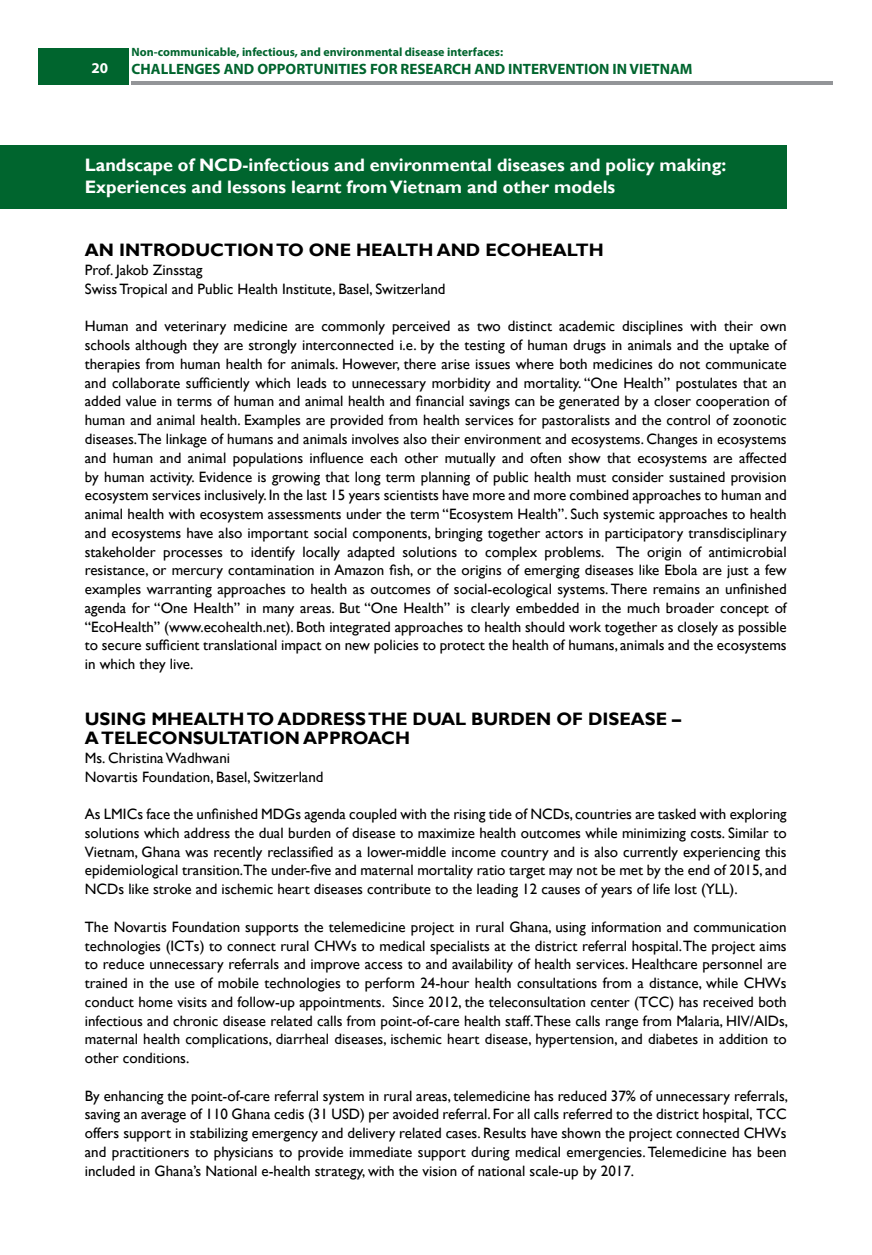
<style>
.page{position:relative;width:872px;height:1255px;background:#fff}
.page>*{position:absolute;margin:0;border:0;box-sizing:border-box;transform-origin:0 0}
.t1{font:700 18px/21.6px "Gill Sans";color:#fff}
.t2{font:700 18px/18.8px "Gill Sans";color:#000}
.t3{font:15px/18.8px "Gill Sans";color:#000;text-align:justify}
.t4{font:700 15px "Myriad Pro";color:#00652e}
.t5{font:700 15px "Myriad Pro";color:#fff}
.t6{font:700 12px "Myriad Pro";color:#00652e}
</style>
<div class="page">
<hr style="left:132px;top:81px;width:701px;height:4px;background:#939598">
<div style="left:38px;top:49px;width:90px;height:36px;background:#00652e"></div>
<div style="left:0;top:145px;width:787px;height:63px;background:#00652e"></div>
<p class="t6" style="left:132px;top:46px;width:373px">Non-communicable, infectious, and environmental disease interfaces:</p>
<p class="t5" style="left:91px;top:59px;width:18px">20</p>
<p class="t4" style="left:132px;top:61px;width:562px">CHALLENGES AND OPPORTUNITIES FOR RESEARCH AND INTERVENTION IN VIETNAM</p>
<p class="t1" style="left:85px;top:155px;width:643px">Landscape of NCD-infectious and environmental diseases and policy making:<br>Experiences and lessons learnt from Vietnam and other models</p>
<p class="t2" style="left:85px;top:241px;width:520px">AN INTRODUCTION TO ONE HEALTH AND ECOHEALTH</p>
<p class="t3" style="left:85px;top:261px;width:362px">Prof. Jakob Zinsstag<br>Swiss Tropical and Public Health Institute, Basel, Switzerland</p>
<p class="t3" style="left:85px;top:317px;width:703px">Human and veterinary medicine are commonly perceived as two distinct academic disciplines with their own schools although they are strongly interconnected i.e. by the testing of human drugs in animals and the uptake of therapies from human health for animals. However, there arise issues where both medicines do not communicate and collaborate sufficiently which leads to unnecessary morbidity and mortality. “One Health” postulates that an added value in terms of human and animal health and financial savings can be generated by a closer cooperation of human and animal health. Examples are provided from health services for pastoralists and the control of zoonotic diseases.The linkage of humans and animals involves also their environment and ecosystems. Changes in ecosystems and human and animal populations influence each other mutually and often show that ecosystems are affected by human activity. Evidence is growing that long term planning of public health must consider sustained provision ecosystem services inclusively. In the last 15 years scientists have more and more combined approaches to human and animal health with ecosystem assessments under the term “Ecosystem Health”. Such systemic approaches to health and ecosystems have also important social components, bringing together actors in participatory transdisciplinary stakeholder processes to identify locally adapted solutions to complex problems. The origin of antimicrobial resistance, or mercury contamination in Amazon fish, or the origins of emerging diseases like Ebola are just a few examples warranting approaches to health as outcomes of social-ecological systems. There remains an unfinished agenda for “One Health” in many areas. But “One Health” is clearly embedded in the much broader concept of “EcoHealth” (www.ecohealth.net). Both integrated approaches to health should work together as closely as possible to secure sufficient translational impact on new policies to protect the health of humans, animals and the ecosystems in which they live.</p>
<p class="t2" style="left:85px;top:710px;width:598px">USING MHEALTH TO ADDRESS THE DUAL BURDEN OF DISEASE –<br>A TELECONSULTATION APPROACH</p>
<p class="t3" style="left:85px;top:748px;width:240px">Ms. Christina Wadhwani<br>Novartis Foundation, Basel, Switzerland</p>
<p class="t3" style="left:85px;top:805px;width:703px">As LMICs face the unfinished MDGs agenda coupled with the rising tide of NCDs, countries are tasked with exploring solutions which address the dual burden of disease to maximize health outcomes while minimizing costs. Similar to Vietnam, Ghana was recently reclassified as a lower-middle income country and is also currently experiencing this epidemiological transition.The under-five and maternal mortality ratio target may not be met by the end of 2015, and NCDs like stroke and ischemic heart diseases contribute to the leading 12 causes of years of life lost (YLL).</p>
<p class="t3" style="left:85px;top:917px;width:705px">The Novartis Foundation supports the telemedicine project in rural Ghana, using information and communication technologies (ICTs) to connect rural CHWs to medical specialists at the district referral hospital. The project aims to reduce unnecessary referrals and improve access to and availability of health services. Healthcare personnel are trained in the use of mobile technologies to perform 24-hour health consultations from a distance, while CHWs conduct home visits and follow-up appointments. Since 2012, the teleconsultation center (TCC) has received both infectious and chronic disease related calls from point-of-care health staff. These calls range from Malaria, HIV/AIDs, maternal health complications, diarrheal diseases, ischemic heart disease, hypertension, and diabetes in addition to other conditions.</p>
<p class="t3" style="left:85px;top:1086px;width:705px">By enhancing the point-of-care referral system in rural areas, telemedicine has reduced 37% of unnecessary referrals, saving an average of 110 Ghana cedis (31 USD) per avoided referral. For all calls referred to the district hospital, TCC offers support in stabilizing emergency and delivery related cases. Results have shown the project connected CHWs and practitioners to physicians to provide immediate support during medical emergencies. Telemedicine has been included in Ghana’s National e-health strategy, with the vision of national scale-up by 2017.</p>
</div>
